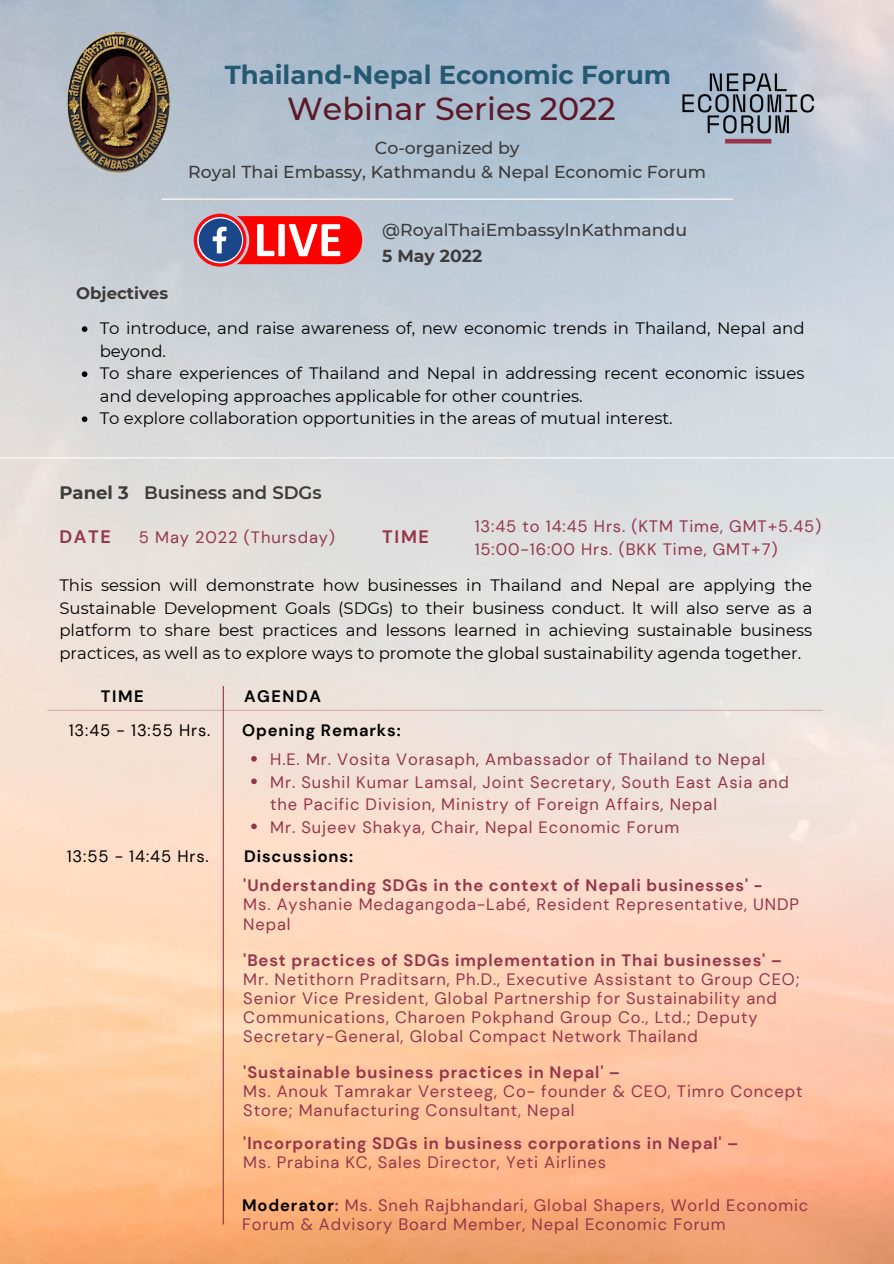
<style>
.page{position:relative;width:894px;height:1264px;background:#fff}
.page>*{position:absolute;margin:0;border:0;box-sizing:border-box;transform-origin:0 0}
.t1{font:500 31.65px "Montserrat";color:#5d1928}
.t2{font:700 25.95px "Montserrat";color:#255972}
.t3{font:600 18px "Montserrat";color:#3d3b3b}
.t4{font:700 18px "DM Sans";letter-spacing:.095em;color:#94364b}
.t5{font:500 17.25px "Montserrat";color:#3d3b3b}
.t6{font:700 17.25px "Montserrat";color:#3d3b3b}
.t7{font:16.5px/19.2px "DM Sans";letter-spacing:.055em;color:#94364b}
.t8{font:16.5px/22.5px "Montserrat";color:#000}
.t9{font:700 16.5px "DM Sans";letter-spacing:.055em;color:#94364b}
.t10{font:700 16.5px "DM Sans";letter-spacing:.055em;color:#000}
.t11{font:16.5px "DM Sans";letter-spacing:.055em;color:#000}
.t12{font:700 16.5px "Montserrat";color:#3d3b3b}
.s1{font-weight:700}
.s2{font-weight:700;color:#000}
</style>
<div class="page">
<img style="left:0;top:0;width:893px;height:1263px">
<hr style="left:0;top:457px;width:893px;height:1px;background:#fff">
<hr style="left:223px;top:686px;width:1px;height:538px;background:#94364b">
<svg style="left:251px;top:756px;width:6px;height:5px"></svg>
<svg style="left:251px;top:778px;width:6px;height:6px"></svg>
<svg style="left:251px;top:823px;width:6px;height:6px"></svg>
<hr style="left:47px;top:709px;width:775px;height:2px;background:#94364b">
<img style="left:63px;top:30px;width:112px;height:145px">
<img style="left:665px;top:57px;width:165px;height:103px">
<svg style="left:194px;top:214px;width:168px;height:53px;background:#d35762"></svg>
<hr style="left:161px;top:198px;width:571px;height:2px;background:#fff">
<svg style="left:82px;top:326px;width:5px;height:6px"></svg>
<svg style="left:82px;top:371px;width:5px;height:6px"></svg>
<svg style="left:82px;top:416px;width:5px;height:6px"></svg>
<p class="t2" style="left:225px;top:59px;width:448px">Thailand-Nepal Economic Forum</p>
<p class="t1" style="left:287px;top:89px;width:330px">Webinar Series 2022</p>
<p class="t5" style="left:375px;top:138px;width:146px">Co-organized by</p>
<p class="t5" style="left:188px;top:161px;width:519px">Royal Thai Embassy, Kathmandu &amp; Nepal Economic Forum</p>
<p class="t12" style="left:76px;top:283px;width:93px">Objectives</p>
<p class="t5" style="left:382px;top:219px;width:306px">@RoyalThaiEmbassylnKathmandu</p>
<p class="t6" style="left:382px;top:246px;width:101px">5 May 2022</p>
<p class="t8" style="left:100px;top:317px;width:706px">To introduce, and raise awareness of, new economic trends in Thailand, Nepal and beyond.</p>
<p class="t8" style="left:100px;top:362px;width:706px">To share experiences of Thailand and Nepal in addressing recent economic issues and developing approaches applicable for other countries.</p>
<p class="t8" style="left:100px;top:407px;width:574px">To explore collaboration opportunities in the areas of mutual interest.</p>
<p class="t3" style="left:59px;top:481px;width:264px"><span class="s1">Panel 3</span> Business and SDGs</p>
<p class="t4" style="left:59px;top:525px;width:53px">DATE</p>
<p class="t7" style="left:139px;top:528px;width:197px">5 May 2022 (Thursday)</p>
<p class="t4" style="left:382px;top:525px;width:48px">TIME</p>
<p class="t7" style="left:474px;top:517px;width:348px">13:45 to 14:45 Hrs. (KTM Time, GMT+5.45)</p>
<p class="t7" style="left:474px;top:539px;width:304px">15:00-16:00 Hrs. (BKK Time, GMT+7)</p>
<p class="t8" style="left:59px;top:574px;width:754px;text-align:justify">This session will demonstrate how businesses in Thailand and Nepal are applying the Sustainable Development Goals (SDGs) to their business conduct. lt will also serve as a platform to share best practices and lessons learned in achieving sustainable business practices, as well as to explore ways to promote the global sustainability agenda together.</p>
<p class="t10" style="left:101px;top:685px;width:44px">TIME</p>
<p class="t10" style="left:244px;top:685px;width:78px">AGENDA</p>
<p class="t11" style="left:69px;top:719px;width:143px">13:45 - 13:55 Hrs.</p>
<p class="t10" style="left:242px;top:719px;width:160px">Opening Remarks:</p>
<p class="t11" style="left:67px;top:845px;width:143px">13:55 - 14:45 Hrs.</p>
<p class="t7" style="left:270px;top:749px;width:496px">H.E. Mr. Vosita Vorasaph, Ambassador of Thailand to Nepal</p>
<p class="t7" style="left:270px;top:770px;width:520px;line-height:22.5px">Mr. Sushil Kumar Lamsal, Joint Secretary, South East Asia and the Pacific Division, Ministry of Foreign Affairs, Nepal</p>
<p class="t7" style="left:270px;top:817px;width:410px">Mr. Sujeev Shakya, Chair, Nepal Economic Forum</p>
<p class="t10" style="left:244px;top:845px;width:110px">Discussions:</p>
<p class="t9" style="left:243px;top:874px;width:520px">'Understanding SDGs in the context of Nepali businesses' -</p>
<p class="t7" style="left:243px;top:895px;width:557px">Ms. Ayshanie Medagangoda-Labé, Resident Representative, UNDP<br>Nepal</p>
<p class="t9" style="left:243px;top:949px;width:540px">'Best practices of SDGs implementation in Thai businesses' –</p>
<p class="t7" style="left:243px;top:969px;width:557px">Mr. Netithorn Praditsarn, Ph.D., Executive Assistant to Group CEO; Senior Vice President, Global Partnership for Sustainability and Communications, Charoen Pokphand Group Co., Ltd.; Deputy Secretary-General, Global Compact Network Thailand</p>
<p class="t9" style="left:243px;top:1061px;width:378px">'Sustainable business practices in Nepal' –</p>
<p class="t7" style="left:243px;top:1082px;width:560px">Ms. Anouk Tamrakar Versteeg, Co- founder &amp; CEO, Timro Concept<br>Store; Manufacturing Consultant, Nepal</p>
<p class="t9" style="left:243px;top:1132px;width:496px">'lncorporating SDGs in business corporations in Nepal' –</p>
<p class="t7" style="left:243px;top:1152px;width:364px">Ms. Prabina KC, Sales Director, Yeti Airlines</p>
<p class="t7" style="left:242px;top:1195px;width:567px"><span class="s2">Moderator</span><span class="s1">:</span> Ms. Sneh Rajbhandari, Global Shapers, World Economic<br>Forum &amp; Advisory Board Member, Nepal Economic Forum</p>
</div>
